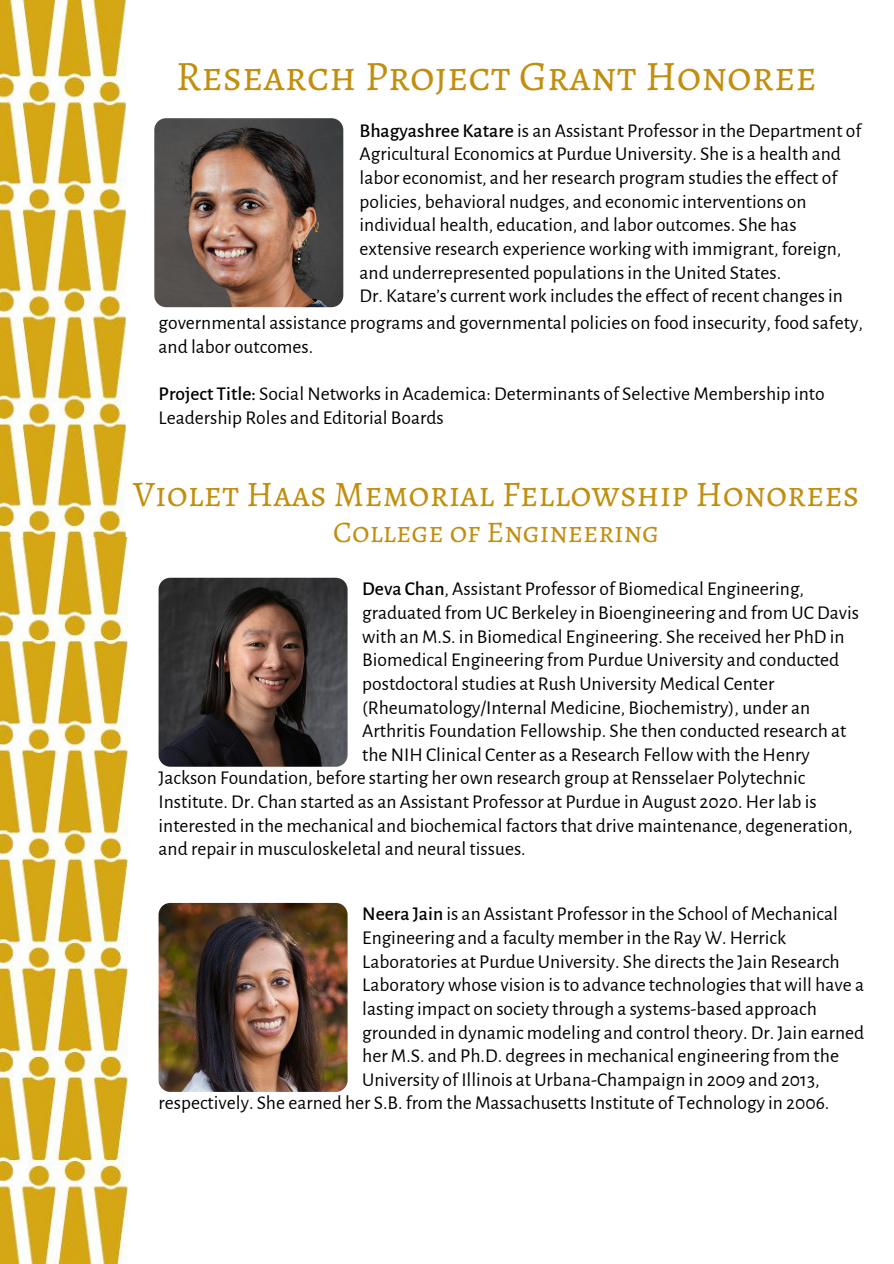
<style>
.page{position:relative;width:894px;height:1264px;background:#fff}
.page>*{position:absolute;margin:0;border:0;box-sizing:border-box;transform-origin:0 0}
.t1{font:42px "Alegreya SC";color:#c28e0e}
.t2{font:36px "Alegreya SC";color:#c28e0e}
.t3{font:30px "Alegreya SC";color:#c28e0e}
.t4{font:19.5px/23.7px "Alegreya Sans";color:#000}
.s1{font-weight:500}
</style>
<div class="page">
<img style="left:0;top:1px;width:125px;height:536px">
<img style="left:0;top:537px;width:128px;height:726px">
<img style="left:158px;top:577px;width:189px;height:189px;border-radius:12px">
<img style="left:154px;top:118px;width:189px;height:189px;border-radius:12px">
<img style="left:158px;top:903px;width:189px;height:188px;border-radius:12px">
<p class="t1" style="left:176px;top:48px;width:642px">Research Project Grant Honoree</p>
<p class="t4" style="left:359px;top:119px;width:503px"><span class="s1">Bhagyashree Katare</span> is an Assistant Professor in the Department of Agricultural Economics at Purdue University. She is a health and labor economist, and her research program studies the effect of policies, behavioral nudges, and economic interventions on individual health, education, and labor outcomes. She has extensive research experience working with immigrant, foreign, and underrepresented populations in the United States.</p>
<p class="t4" style="left:359px;top:284px;width:485px">Dr. Katare’s current work includes the effect of recent changes in</p>
<p class="t4" style="left:158px;top:311px;width:705px">governmental assistance programs and governmental policies on food insecurity, food safety, and labor outcomes.</p>
<p class="t4" style="left:158px;top:382px;width:667px"><span class="s1">Project Title:</span> Social Networks in Academica: Determinants of Selective Membership into<br>Leadership Roles and Editorial Boards</p>
<p class="t2" style="left:133px;top:469px;width:727px">Violet Haas Memorial Fellowship Honorees</p>
<p class="t3" style="left:333px;top:511px;width:327px">College of Engineering</p>
<p class="t4" style="left:362px;top:577px;width:498px"><span class="s1">Deva Chan</span>, Assistant Professor of Biomedical Engineering, graduated from UC Berkeley in Bioengineering and from UC Davis with an M.S. in Biomedical Engineering. She received her PhD in Biomedical Engineering from Purdue University and conducted postdoctoral studies at Rush University Medical Center (Rheumatology/Internal Medicine, Biochemistry), under an Arthritis Foundation Fellowship. She then conducted research at the NIH Clinical Center as a Research Fellow with the Henry</p>
<p class="t4" style="left:158px;top:766px;width:695px">Jackson Foundation, before starting her own research group at Rensselaer Polytechnic Institute. Dr. Chan started as an Assistant Professor at Purdue in August 2020. Her lab is interested in the mechanical and biochemical factors that drive maintenance, degeneration, and repair in musculoskeletal and neural tissues.</p>
<p class="t4" style="left:362px;top:902px;width:503px"><span class="s1">Neera Jain</span> is an Assistant Professor in the School of Mechanical Engineering and a faculty member in the Ray W. Herrick Laboratories at Purdue University. She directs the Jain Research Laboratory whose vision is to advance technologies that will have a lasting impact on society through a systems-based approach grounded in dynamic modeling and control theory. Dr. Jain earned her M.S. and Ph.D. degrees in mechanical engineering from the University of Illinois at Urbana-Champaign in 2009 and 2013,</p>
<p class="t4" style="left:158px;top:1091px;width:672px">respectively. She earned her S.B. from the Massachusetts Institute of Technology in 2006.</p>
</div>
